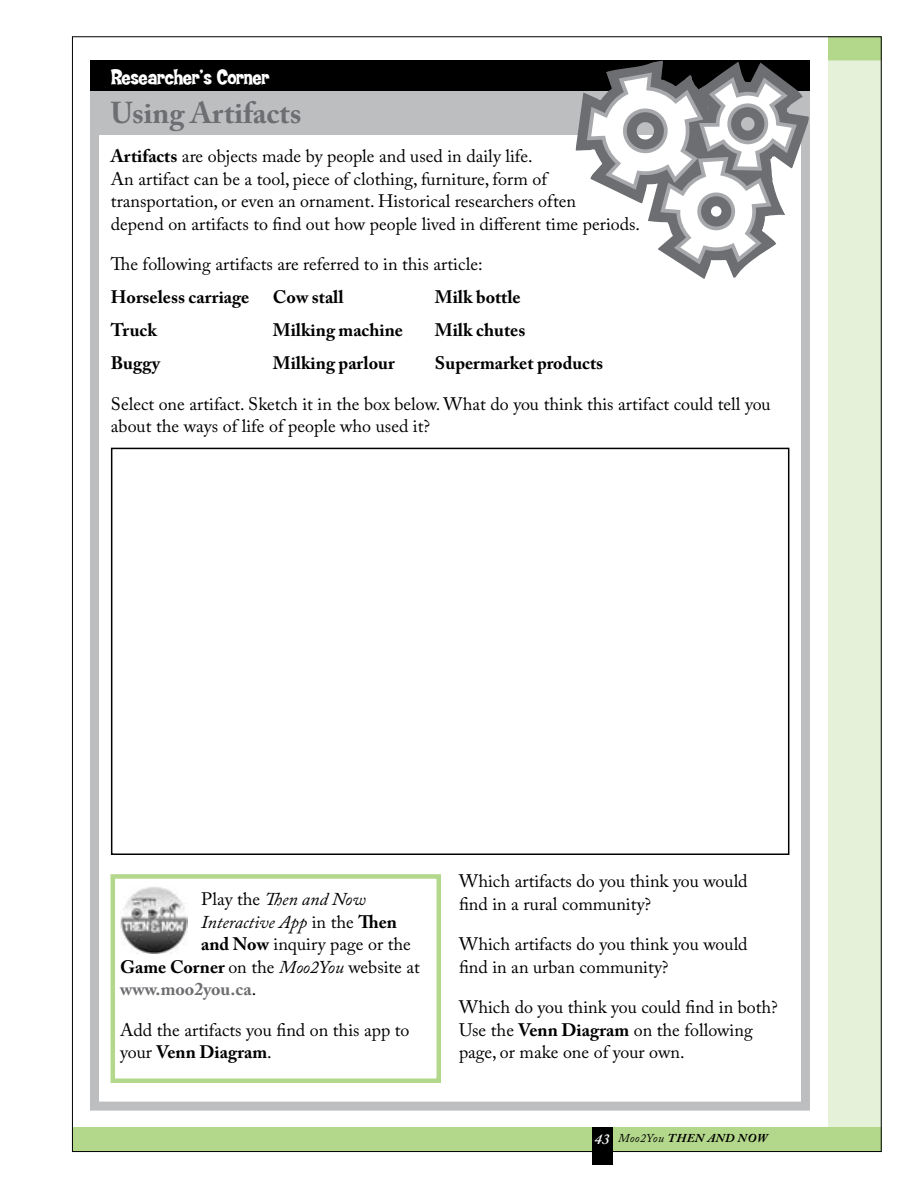
<style>
.page{position:relative;width:918px;height:1188px;background:#fff}
.page>*{position:absolute;margin:0;border:0;box-sizing:border-box;transform-origin:0 0}
.t1{font:700 30px "Adobe Caslon Pro";color:#6d6e71}
.t2{font:22.5px "Coop Flaired";letter-spacing:-.015em;color:#fff}
.t3{font:18px/22.5px "Adobe Caslon Pro";color:#000}
.t4{font:700 18px "Adobe Caslon Pro";color:#000}
.t5{font:italic 18px "Adobe Caslon Pro";color:#000}
.t6{font:700 18px "Adobe Caslon Pro";color:#6d6e71}
.t7{font:italic 700 12px "Adobe Caslon Pro";letter-spacing:.04em;color:#000}
.s1{font-weight:700}
.s2{font-style:normal}
.s3{font-weight:700;font-style:normal}
.s4{font-style:italic}
.s5{font-weight:400;color:#000}
.s6{font-weight:600;font-size:15px;color:#fff}
.s7{font-weight:400}
</style>
<div class="page">
<div style="left:828px;top:58px;width:53px;height:1071px;background:#e6f1d9"></div>
<div style="left:72px;top:1128px;width:809px;height:24px;background:#b4d88b"></div>
<div style="left:828px;top:36px;width:54px;height:24px;background:#b4d88b"></div>
<div style="left:592px;top:1128px;width:20px;height:37px;background:#000"></div>
<div style="left:90px;top:60px;width:720px;height:1051px;background:#fff;border:9px solid #bcbec0"></div>
<div style="left:94px;top:88px;width:715px;height:47px;background:#bcbec0"></div>
<div style="left:90px;top:60px;width:719px;height:31px;background:#000"></div>
<div style="left:111px;top:448px;width:678px;height:407px;border:2px solid #000"></div>
<div style="left:111px;top:874px;width:330px;height:209px;background:#fff;border:4px solid #b4d88b"></div>
<svg style="left:575px;top:60px;width:235px;height:219px"></svg>
<img style="left:120px;top:887px;width:67px;height:66px">
<p class="t2" style="left:111px;top:65px;width:160px">Researcher’s Corner</p>
<h1 class="t1" style="left:111px;top:95px;width:192px">Using Artifacts</h1>
<p class="t3" style="left:111px;top:145px;width:531px"><span class="s1">Artifacts</span> are objects made by people and used in daily life.<br>An artifact can be a tool, piece of clothing, furniture, form of transportation, or even an ornament. Historical researchers often<br>depend on artifacts to find out how people lived in different time periods.</p>
<p class="t3" style="left:111px;top:253px;width:373px">The following artifacts are referred to in this article:</p>
<p class="t4" style="left:111px;top:287px;width:140px">Horseless carriage</p>
<p class="t4" style="left:273px;top:287px;width:72px">Cow stall</p>
<p class="t4" style="left:435px;top:287px;width:87px">Milk bottle</p>
<p class="t4" style="left:111px;top:320px;width:48px">Truck</p>
<p class="t4" style="left:273px;top:320px;width:132px">Milking machine</p>
<p class="t4" style="left:435px;top:320px;width:92px">Milk chutes</p>
<p class="t4" style="left:111px;top:353px;width:51px">Buggy</p>
<p class="t4" style="left:273px;top:353px;width:123px">Milking parlour</p>
<p class="t4" style="left:435px;top:353px;width:170px">Supermarket products</p>
<p class="t3" style="left:111px;top:393px;width:661px">Select one artifact. Sketch it in the box below. What do you think this artifact could tell you about the ways of life of people who used it?</p>
<p class="t5" style="left:201px;top:889px;width:166px"><span class="s2">Play the</span> Then and Now</p>
<p class="t5" style="left:201px;top:911px;width:197px">Interactive App <span class="s2">in the</span> <span class="s3">Then</span></p>
<p class="t3" style="left:201px;top:933px;width:211px"><span class="s1">and Now</span> inquiry page or the</p>
<p class="t3" style="left:120px;top:955px;width:301px"><span class="s1">Game Corner</span> on the <span class="s4">Moo2You</span> website at</p>
<p class="t6" style="left:120px;top:979px;width:138px">www.moo2you.ca<span class="s5">.</span></p>
<p class="t3" style="left:120px;top:1018px;width:291px">Add the artifacts you find on this app to your <span class="s1">Venn Diagram</span>.</p>
<p class="t3" style="left:459px;top:870px;width:290px">Which artifacts do you think you would find in a rural community?</p>
<p class="t3" style="left:459px;top:933px;width:290px">Which artifacts do you think you would find in an urban community?</p>
<p class="t3" style="left:459px;top:996px;width:320px">Which do you think you could find in both?<br>Use the <span class="s1">Venn Diagram</span> on the following page, or make one of your own.</p>
<p class="t7" style="left:595px;top:1131px;width:174px"><span class="s6">43</span> <span class="s7">Moo2You</span> THEN AND NOW</p>
</div>
